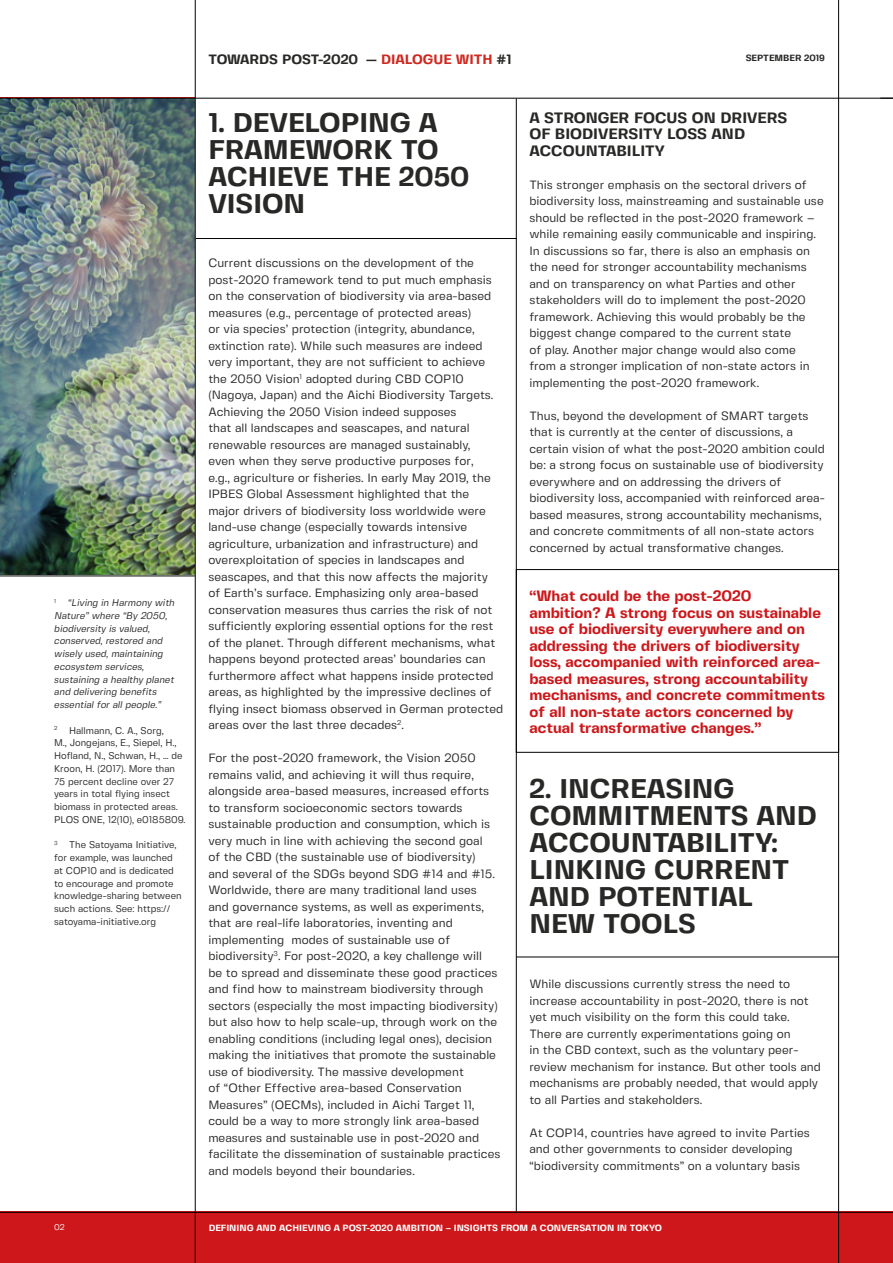
<style>
.page{position:relative;width:893px;height:1263px;background:#fff}
.page>*{position:absolute;margin:0;border:0;box-sizing:border-box;transform-origin:0 0}
.t1{font:700 27px/27px "Fivo Sans Modern";color:#282827}
.t2{font:700 15px/16.5px "Fivo Sans Modern";color:#cd171a}
.t3{font:700 15px/16.5px "Fivo Sans Modern";color:#282827}
.t4{font:700 13.5px "Fivo Sans Modern";color:#282827}
.t5{font:12px/16.5px "Fivo Sans Modern";color:#282827}
.t6{font:9.75px/12.8px "Fivo Sans Modern";color:#282827}
.t7{font:italic 9.75px/12.8px "Fivo Sans Modern";color:#282827}
.t8{font:700 9px "Fivo Sans Modern";color:#fff}
.t9{font:700 9px "Fivo Sans Modern";color:#282827}
.t10{font:8.25px "Fivo Sans Modern";color:#fff}
.s1{color:#cf2920}
</style>
<div class="page">
<div style="left:0;top:1212px;width:893px;height:51px;background:#cd171a"></div>
<hr style="left:892px;top:98px;width:1px;height:477px;background:#cd171a">
<img style="left:0;top:99px;width:195px;height:476px">
<div style="left:516px;top:569px;width:323px;height:184px;border:1px solid #000"></div>
<hr style="left:516px;top:956px;width:323px;height:1px;background:#000">
<hr style="left:196px;top:238px;width:320px;height:1px;background:#000">
<hr style="left:516px;top:99px;width:1px;height:1114px;background:#000">
<hr style="left:195px;top:0;width:1px;height:1263px;background:#000">
<hr style="left:838px;top:0;width:1px;height:1263px;background:#000">
<hr style="left:0;top:98px;width:893px;height:1px;background:#000">
<hr style="left:0;top:1212px;width:893px;height:1px;background:#000">
<hr style="left:0;top:575px;width:195px;height:1px;background:#000">
<svg style="left:880px;top:98px;width:13px;height:1px"></svg>
<p class="t7" style="left:54px;top:596px;width:124px"><sup>1</sup> “Living in Harmony with<br>Nature” where “By 2050, biodiversity is valued, conserved, restored and wisely used, maintaining ecosystem services, sustaining a healthy planet and delivering benefits essential for all people.”</p>
<p class="t6" style="left:54px;top:724px;width:133px"><sup>2</sup> Hallmann, C. A., Sorg,<br>M., Jongejans, E., Siepel, H.,<br>Hofland, N., Schwan, H., … de<br>Kroon, H. (2017). More than<br>75 percent decline over 27 years in total flying insect biomass in protected areas.<br>PLOS ONE, 12(10), e0185809.</p>
<p class="t6" style="left:54px;top:838px;width:129px"><sup>3</sup> The Satoyama Initiative, for example, was launched at COP10 and is dedicated to encourage and promote knowledge-sharing between such actions. See: https:// satoyama-initiative.org</p>
<p class="t10" style="left:54px;top:1222px;width:12px">02</p>
<p class="t4" style="left:208px;top:51px;width:305px">TOWARDS POST-2020 — <span class="s1">DIALOGUE WITH</span> #1</p>
<p class="t9" style="left:746px;top:52px;width:81px">SEPTEMBER 2019</p>
<h1 class="t1" style="left:208px;top:109px;width:262px">1. DEVELOPING A<br>FRAMEWORK TO<br>ACHIEVE THE 2050<br>VISION</h1>
<p class="t5" style="left:208px;top:255px;width:296px">Current discussions on the development of the post-2020 framework tend to put much emphasis on the conservation of biodiversity via area-based measures (e.g., percentage of protected areas)<br>or via species’ protection (integrity, abundance, extinction rate). While such measures are indeed very important, they are not sufficient to achieve the 2050 Vision<sup>1</sup> adopted during CBD COP10 (Nagoya, Japan) and the Aichi Biodiversity Targets.<br>Achieving the 2050 Vision indeed supposes<br>that all landscapes and seascapes, and natural renewable resources are managed sustainably,<br>even when they serve productive purposes for,<br>e.g., agriculture or fisheries. In early May 2019, the IPBES Global Assessment highlighted that the major drivers of biodiversity loss worldwide were land-use change (especially towards intensive agriculture, urbanization and infrastructure) and overexploitation of species in landscapes and seascapes, and that this now affects the majority<br>of Earth’s surface. Emphasizing only area-based conservation measures thus carries the risk of not sufficiently exploring essential options for the rest of the planet. Through different mechanisms, what happens beyond protected areas’ boundaries can furthermore affect what happens inside protected areas, as highlighted by the impressive declines of flying insect biomass observed in German protected areas over the last three decades<sup>2</sup>.</p>
<p class="t5" style="left:208px;top:750px;width:294px">For the post-2020 framework, the Vision 2050 remains valid, and achieving it will thus require, alongside area-based measures, increased efforts to transform socioeconomic sectors towards sustainable production and consumption, which is very much in line with achieving the second goal<br>of the CBD (the sustainable use of biodiversity)<br>and several of the SDGs beyond SDG #14 and #15.<br>Worldwide, there are many traditional land uses<br>and governance systems, as well as experiments, that are real-life laboratories, inventing and implementing modes of sustainable use of biodiversity<sup>3</sup>. For post-2020, a key challenge will<br>be to spread and disseminate these good practices and find how to mainstream biodiversity through sectors (especially the most impacting biodiversity) but also how to help scale-up, through work on the enabling conditions (including legal ones), decision making the initiatives that promote the sustainable use of biodiversity. The massive development<br>of “Other Effective area-based Conservation Measures” (OECMs), included in Aichi Target 11, could be a way to more strongly link area-based measures and sustainable use in post-2020 and facilitate the dissemination of sustainable practices and models beyond their boundaries.</p>
<p class="t3" style="left:529px;top:109px;width:259px">A STRONGER FOCUS ON DRIVERS<br>OF BIODIVERSITY LOSS AND<br>ACCOUNTABILITY</p>
<p class="t5" style="left:529px;top:176px;width:296px">This stronger emphasis on the sectoral drivers of biodiversity loss, mainstreaming and sustainable use should be reflected in the post-2020 framework – while remaining easily communicable and inspiring.<br>In discussions so far, there is also an emphasis on the need for stronger accountability mechanisms and on transparency on what Parties and other stakeholders will do to implement the post-2020 framework. Achieving this would probably be the biggest change compared to the current state<br>of play. Another major change would also come from a stronger implication of non-state actors in implementing the post-2020 framework.</p>
<p class="t5" style="left:529px;top:407px;width:297px">Thus, beyond the development of SMART targets that is currently at the center of discussions, a certain vision of what the post-2020 ambition could be: a strong focus on sustainable use of biodiversity everywhere and on addressing the drivers of biodiversity loss, accompanied with reinforced area&shy;based measures, strong accountability mechanisms, and concrete commitments of all non-state actors concerned by actual transformative changes.</p>
<p class="t2" style="left:529px;top:588px;width:297px">“What could be the post-2020 ambition? A strong focus on sustainable use of biodiversity everywhere and on addressing the drivers of biodiversity loss, accompanied with reinforced area&shy;based measures, strong accountability mechanisms, and concrete commitments of all non-state actors concerned by actual transformative changes.”</p>
<h1 class="t1" style="left:529px;top:775px;width:289px">2. INCREASING<br>COMMITMENTS AND<br>ACCOUNTABILITY:<br>LINKING CURRENT<br>AND POTENTIAL<br>NEW TOOLS</h1>
<p class="t5" style="left:529px;top:975px;width:293px">While discussions currently stress the need to increase accountability in post-2020, there is not yet much visibility on the form this could take.<br>There are currently experimentations going on<br>in the CBD context, such as the voluntary peer&shy;review mechanism for instance. But other tools and mechanisms are probably needed, that would apply to all Parties and stakeholders.</p>
<p class="t5" style="left:529px;top:1124px;width:282px">At COP14, countries have agreed to invite Parties and other governments to consider developing “biodiversity commitments” on a voluntary basis</p>
<p class="t8" style="left:209px;top:1222px;width:455px">DEFINING AND ACHIEVING A POST-2020 AMBITION – INSIGHTS FROM A CONVERSATION IN TOKYO</p>
</div>
